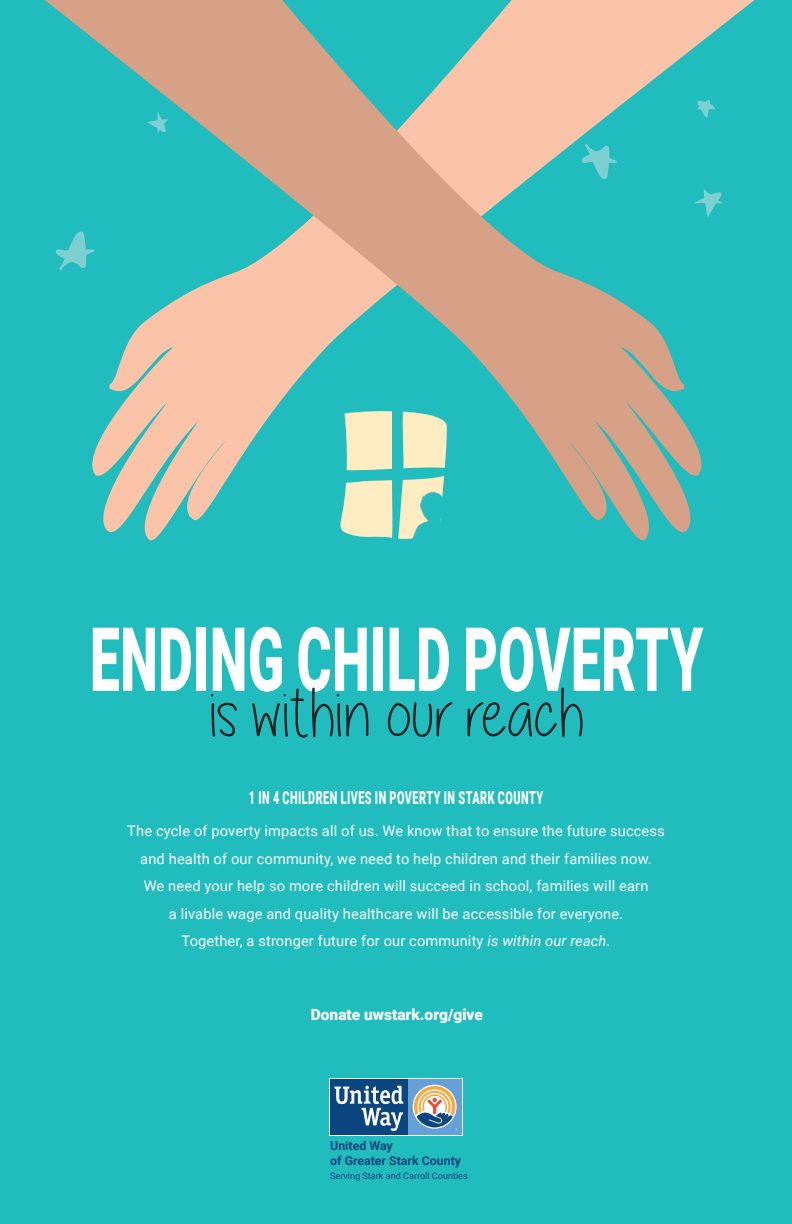
<style>
.page{position:relative;width:792px;height:1224px;background:#21bcbd}
.page>*{position:absolute;margin:0;border:0;box-sizing:border-box;transform-origin:0 0}
.t1{font:900 88.8px "Roboto";letter-spacing:.01em;color:#fff;scale:.6 1}
.t2{font:66.6px "Alittlesunshine";letter-spacing:.02em;color:#231f20}
.t3{font:900 18px "Roboto";letter-spacing:.045em;color:#fff;scale:.6 1}
.t4{font:900 15.5px "Roboto";color:#fff}
.t5{font:14.6px/27.5px "Roboto";letter-spacing:.01em;color:#fff;text-align:center}
.t6{font:700 12.3px/14.8px "Roboto";color:#0a4580}
.t7{font:9.1px "Roboto";color:#0a4580}
.s1{font-style:italic}
</style>
<div class="page">
<svg style="left:44px;top:0;width:671px;height:541px"></svg>
<svg style="left:302px;top:379px;width:180px;height:162px"></svg>
<svg style="left:53px;top:230px;width:42px;height:43px"></svg>
<svg style="left:580px;top:142px;width:37px;height:39px"></svg>
<svg style="left:696px;top:100px;width:19px;height:19px"></svg>
<svg style="left:694px;top:189px;width:30px;height:29px"></svg>
<svg style="left:147px;top:112px;width:21px;height:22px"></svg>
<svg style="left:329px;top:1078px;width:133px;height:58px"></svg>
<div style="left:408px;top:1080px;width:53px;height:55px;background:#65a1d6"></div>
<svg style="left:413px;top:1085px;width:44px;height:44px"></svg>
<div style="left:331px;top:1080px;width:77px;height:55px;background:#0a4580"></div>
<svg style="left:334px;top:1086px;width:69px;height:45px"></svg>
<svg style="left:414px;top:1086px;width:43px;height:44px"></svg>
<h1 class="t1" style="left:90px;top:597px;width:1024px">ENDING CHILD POVERTY</h1>
<h2 class="t2" style="left:210px;top:679px;width:375px">is within our reach</h2>
<p class="t3" style="left:249px;top:785px;width:492px">1 IN 4 CHILDREN LIVES IN POVERTY IN STARK COUNTY</p>
<p class="t5" style="left:127px;top:817px;width:539px">The cycle of poverty impacts all of us. We know that to ensure the future success and health of our community, we need to help children and their families now.<br>We need your help so more children will succeed in school, families will earn<br>a livable wage and quality healthcare will be accessible for everyone.<br>Together, a stronger future for our community <span class="s1">is within our reach.</span></p>
<p class="t4" style="left:311px;top:1003px;width:174px">Donate uwstark.org/give</p>
<p class="t6" style="left:330px;top:1138px;width:132px">United Way<br>of Greater Stark County</p>
<p class="t7" style="left:330px;top:1170px;width:139px">Serving Stark and Carroll Counties</p>
</div>
